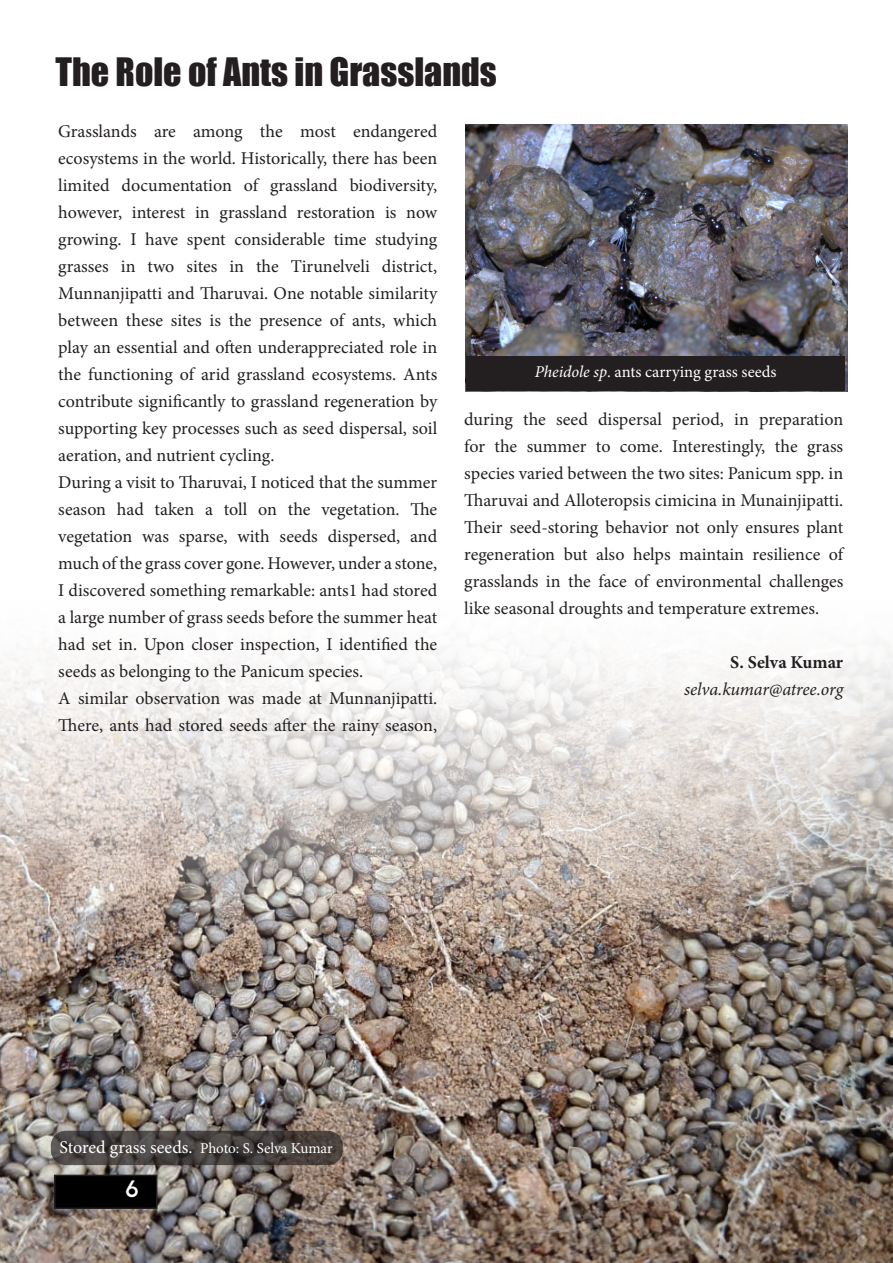
<style>
.page{position:relative;width:893px;height:1263px;background:#fff}
.page>*{position:absolute;margin:0;border:0;box-sizing:border-box;transform-origin:0 0}
.t1{font:36px "Impact";color:#231f20}
.t2{font:21px "LEMONMILK";color:#fff}
.t3{font:18px/27px "Minion Pro";color:#231f20;text-align:justify}
.t4{font:italic 18px "Minion Pro";letter-spacing:-.01em;color:#231f20}
.t5{font:700 18px "Minion Pro";color:#231f20}
.t6{font:16.5px "Minion Pro";color:#fff}
.t7{font:15px "Minion Pro";letter-spacing:-.005em;color:#fff}
.s1{font-style:italic}
.s2{font-size:18px}
</style>
<div class="page">
<img style="left:0;top:645px;width:893px;height:618px">
<img style="left:465px;top:125px;width:382px;height:267px">
<div style="left:466px;top:357px;width:379px;height:34px;background:#231f20"></div>
<svg style="left:51px;top:1131px;width:292px;height:34px;background:#46403f"></svg>
<div style="left:55px;top:1175px;width:102px;height:33px;background:#000"></div>
<div style="left:54px;top:1175px;width:103px;height:34px;border:2px solid #231f20"></div>
<p class="t1" style="left:55px;top:44px;width:443px">The Role of Ants in Grasslands</p>
<p class="t3" style="left:58px;top:118px;width:380px">Grasslands are among the most endangered ecosystems in the world. Historically, there has been limited documentation of grassland biodiversity, however, interest in grassland restoration is now growing. I have spent considerable time studying grasses in two sites in the Tirunelveli district, Munnanjipatti and Tharuvai. One notable similarity between these sites is the presence of ants, which play an essential and often underappreciated role in the functioning of arid grassland ecosystems. Ants contribute significantly to grassland regeneration by supporting key processes such as seed dispersal, soil aeration, and nutrient cycling.</p>
<p class="t3" style="left:58px;top:469px;width:381px">During a visit to Tharuvai, I noticed that the summer season had taken a toll on the vegetation. The vegetation was sparse, with seeds dispersed, and much of the grass cover gone. However, under a stone, I discovered something remarkable: ants1 had stored a large number of grass seeds before the summer heat had set in. Upon closer inspection, I identified the seeds as belonging to the Panicum species.</p>
<p class="t3" style="left:58px;top:685px;width:380px">A similar observation was made at Munnanjipatti.<br>There, ants had stored seeds after the rainy season,</p>
<p class="t6" style="left:535px;top:360px;width:243px"><span class="s1">Pheidole sp</span>. ants carrying grass seeds</p>
<p class="t3" style="left:464px;top:406px;width:380px">during the seed dispersal period, in preparation for the summer to come. Interestingly, the grass species varied between the two sites: Panicum spp. in Tharuvai and Alloteropsis cimicina in Munainjipatti.<br>Their seed-storing behavior not only ensures plant regeneration but also helps maintain resilience of grasslands in the face of environmental challenges like seasonal droughts and temperature extremes.</p>
<p class="t5" style="left:730px;top:650px;width:114px">S. Selva Kumar</p>
<p class="t4" style="left:684px;top:677px;width:161px">selva.kumar@atree.org</p>
<p class="t7" style="left:59px;top:1138px;width:275px"><span class="s2">Stored grass seeds.</span> Photo: S. Selva Kumar</p>
<p class="t2" style="left:126px;top:1175px;width:15px">6</p>
</div>
